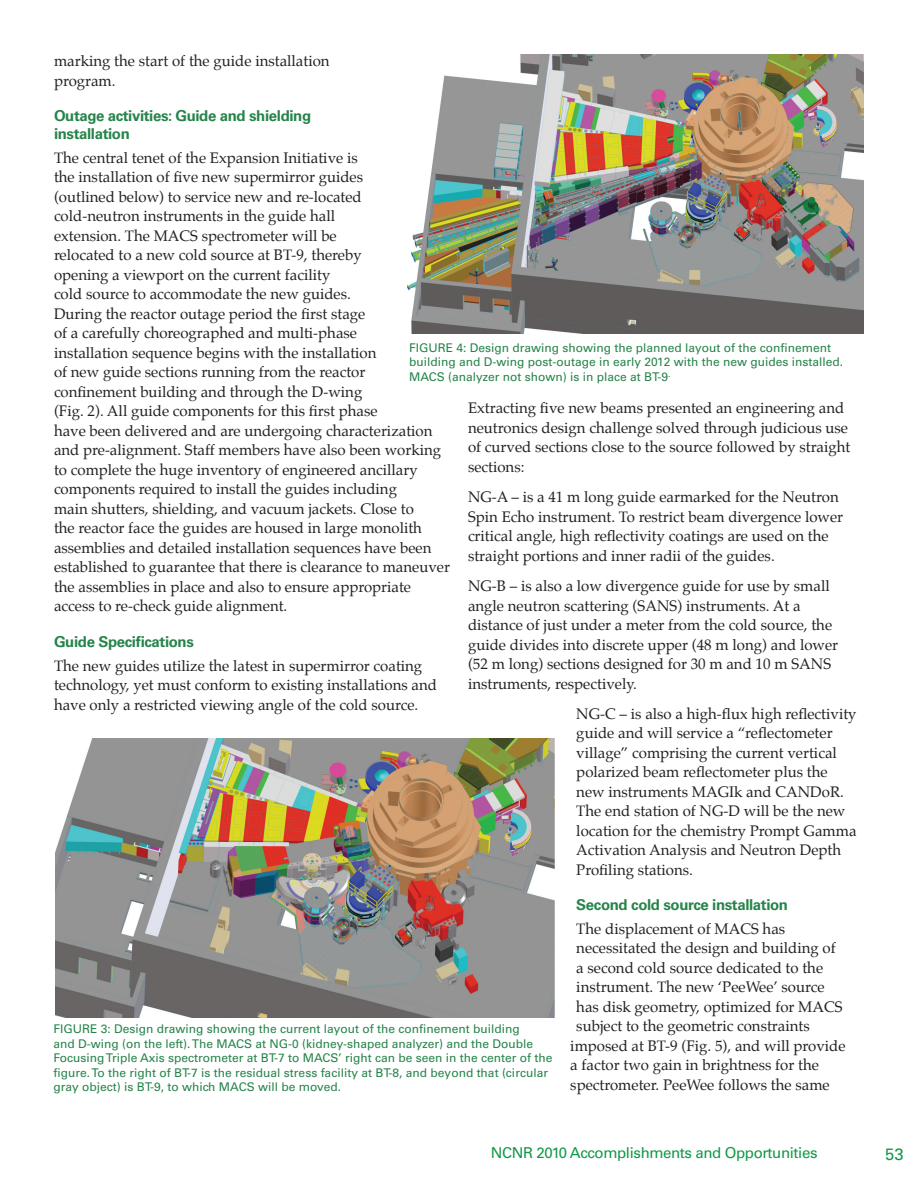
<style>
.page{position:relative;width:918px;height:1188px;background:#fff}
.page>*{position:absolute;margin:0;border:0;box-sizing:border-box;transform-origin:0 0}
.t1{font:16.5px "Univers LT Std";color:#129849}
.Body_text{font:15px/19.5px "Palatino";color:#231f20}
.subhead{font:700 15px/18px "Univers LT Std";letter-spacing:-.025em;color:#26844a}
.t2{font:15px "Univers LT Std";letter-spacing:-.025em;color:#129849}
.figure_caption{font:12px/14.4px "Univers LT Std";color:#26844a}
</style>
<div class="page">
<img style="left:55px;top:739px;width:500px;height:278px">
<img style="left:407px;top:54px;width:457px;height:279px">
<p class="Body_text" style="left:54px;top:51px;width:277px">marking the start of the guide installation program.</p>
<h2 class="subhead" style="left:54px;top:107px;width:259px">Outage activities: Guide and shielding installation</h2>
<p class="Body_text" style="left:54px;top:148px;width:398px">The central tenet of the Expansion Initiative is<br>the installation of five new supermirror guides<br>(outlined below) to service new and re-located cold-neutron instruments in the guide hall<br>extension. The MACS spectrometer will be<br>relocated to a new cold source at BT-9, thereby<br>opening a viewport on the current facility<br>cold source to accommodate the new guides.<br>During the reactor outage period the first stage<br>of a carefully choreographed and multi-phase<br>installation sequence begins with the installation<br>of new guide sections running from the reactor confinement building and through the D-wing<br>(Fig. 2). All guide components for this first phase<br>have been delivered and are undergoing characterization and pre-alignment. Staff members have also been working to complete the huge inventory of engineered ancillary components required to install the guides including<br>main shutters, shielding, and vacuum jackets. Close to<br>the reactor face the guides are housed in large monolith assemblies and detailed installation sequences have been established to guarantee that there is clearance to maneuver the assemblies in place and also to ensure appropriate access to re-check guide alignment.</p>
<h2 class="subhead" style="left:54px;top:633px;width:141px">Guide Specifications</h2>
<p class="Body_text" style="left:54px;top:656px;width:384px">The new guides utilize the latest in supermirror coating technology, yet must conform to existing installations and have only a restricted viewing angle of the cold source.</p>
<p class="figure_caption" style="left:409px;top:341px;width:435px">FIGURE 4: Design drawing showing the planned layout of the confinement building and D-wing post-outage in early 2012 with the new guides installed.<br>MACS (analyzer not shown) is in place at BT-9<sup>.</sup></p>
<p class="Body_text" style="left:468px;top:399px;width:384px">Extracting five new beams presented an engineering and neutronics design challenge solved through judicious use of curved sections close to the source followed by straight sections:</p>
<p class="Body_text" style="left:468px;top:487px;width:377px">NG-A – is a 41 m long guide earmarked for the Neutron Spin Echo instrument. To restrict beam divergence lower critical angle, high reflectivity coatings are used on the straight portions and inner radii of the guides.</p>
<p class="Body_text" style="left:468px;top:576px;width:372px">NG-B – is also a low divergence guide for use by small angle neutron scattering (SANS) instruments. At a distance of just under a meter from the cold source, the guide divides into discrete upper (48 m long) and lower (52 m long) sections designed for 30 m and 10 m SANS instruments, respectively.</p>
<p class="Body_text" style="left:576px;top:704px;width:282px">NG-C – is also a high-flux high reflectivity guide and will service a “reflectometer village” comprising the current vertical polarized beam reflectometer plus the new instruments MAGIk and CANDoR.<br>The end station of NG-D will be the new location for the chemistry Prompt Gamma Activation Analysis and Neutron Depth Profiling stations.</p>
<h2 class="subhead" style="left:576px;top:896px;width:213px">Second cold source installation</h2>
<p class="Body_text" style="left:576px;top:919px;width:210px">The displacement of MACS has</p>
<p class="Body_text" style="left:576px;top:939px;width:261px">necessitated the design and building of</p>
<p class="Body_text" style="left:576px;top:958px;width:248px">a second cold source dedicated to the</p>
<p class="Body_text" style="left:576px;top:978px;width:250px">instrument. The new ‘PeeWee’ source</p>
<p class="Body_text" style="left:576px;top:997px;width:268px">has disk geometry, optimized for MACS</p>
<p class="Body_text" style="left:576px;top:1017px;width:235px">subject to the geometric constraints</p>
<p class="Body_text" style="left:570px;top:1036px;width:277px">imposed at BT-9 (Fig. 5), and will provide</p>
<p class="Body_text" style="left:570px;top:1056px;width:250px">a factor two gain in brightness for the</p>
<p class="Body_text" style="left:570px;top:1075px;width:261px">spectrometer. PeeWee follows the same</p>
<p class="figure_caption" style="left:54px;top:1022px;width:500px">FIGURE 3: Design drawing showing the current layout of the confinement building<br>and D-wing (on the left). The MACS at NG-0 (kidney-shaped analyzer) and the Double Focusing Triple Axis spectrometer at BT-7 to MACS’ right can be seen in the center of the figure. To the right of BT-7 is the residual stress facility at BT-8, and beyond that (circular gray object) is BT-9, to which MACS will be moved.</p>
<p class="t2" style="left:491px;top:1144px;width:328px">NCNR 2010 Accomplishments and Opportunities</p>
<p class="t1" style="left:885px;top:1145px;width:20px">53</p>
</div>
